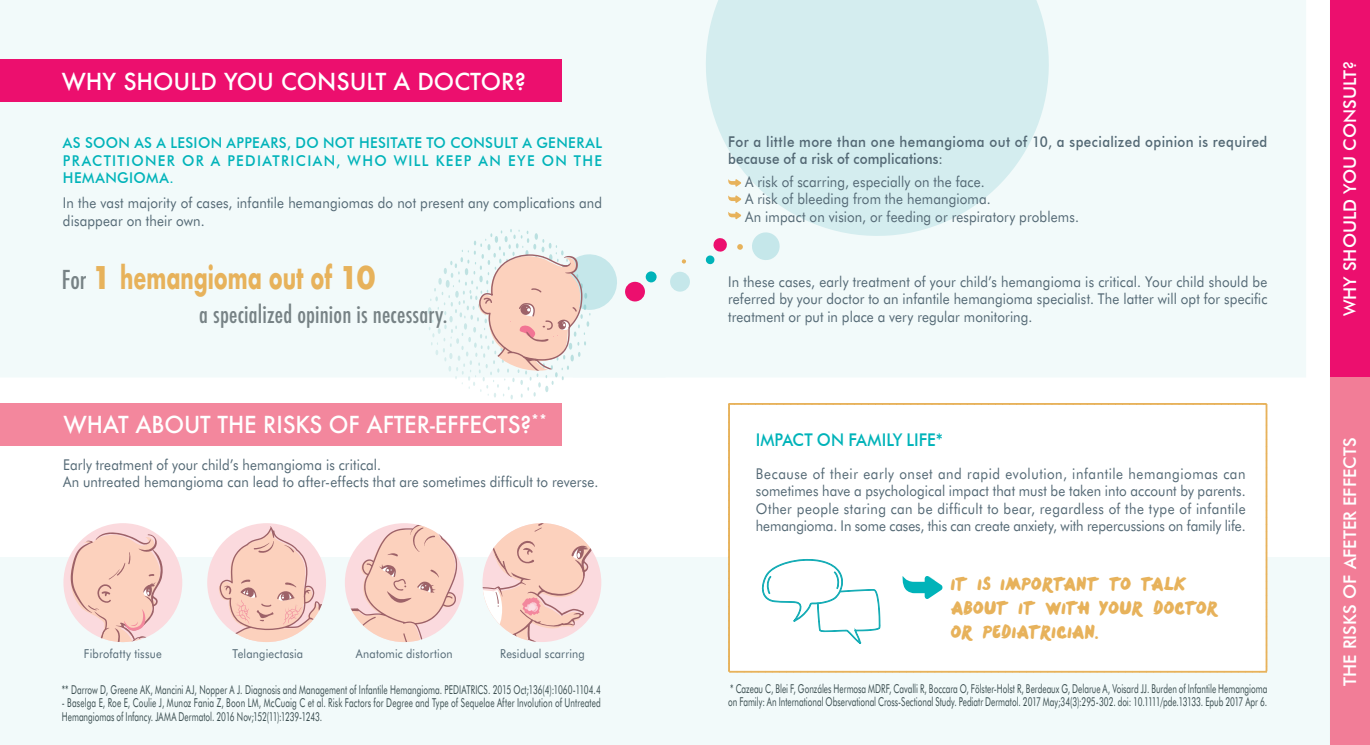
<style>
.page{position:relative;width:1370px;height:745px;background:#fff}
.page>*{position:absolute;margin:0;border:0;box-sizing:border-box;transform-origin:0 0}
.t1{font:700 30.45px "Futura";color:#e7b25b;scale:.9 1}
.t2{font:500 condensed 23.45px "Futura";letter-spacing:.005em;color:#778285;scale:.96 1}
.t3{font:500 22.75px "Futura";letter-spacing:-.005em;color:#fff}
.t4{font:22.57px/23.6px "One Direction";letter-spacing:.005em;color:#e7b25b}
.t5{font:500 17.5px "Futura BT";color:#fff}
.t6{font:500 17.5px "Futura BT";color:#00b3b9;scale:.93 1}
.t7{font:14.88px/17.5px "Futura BT";letter-spacing:.01em;color:#536874;scale:.9 1}
.t8{font:500 14.88px/17.5px "Futura BT";letter-spacing:.09em;color:#00b3b9;text-align:justify;scale:.96 1}
.t9{font:500 14.88px/17.5px "Futura BT";letter-spacing:.025em;color:#536874;scale:.9 1}
.t10{font:12.25px/13.1px "Futura BT";color:#3b4e50;scale:.67 1}
.t11{font:12.25px "Futura BT";letter-spacing:.02em;color:#536874;scale:.9 1}
.s1{font-weight:500;font-stretch:condensed;font-size:25.38px;color:#778285}
</style>
<div class="page">
<div style="left:665px;top:0;width:640px;height:377px;background:#f2fafa"></div>
<div style="left:0;top:0;width:665px;height:377px;background:#f2fafa"></div>
<div style="left:670px;top:271px;width:20px;height:20px;background:#c5e7ea;border-radius:50%"></div>
<div style="left:624px;top:281px;width:21px;height:20px;background:#ec0f6e;border-radius:50%"></div>
<div style="left:645px;top:271px;width:11px;height:11px;background:#00b3b9;border-radius:50%"></div>
<svg style="left:699px;top:0;width:355px;height:242px;fill:#d4edef"></svg>
<div style="left:0;top:557px;width:1330px;height:187px;background:#f2fafa"></div>
<div style="left:0;top:60px;width:561px;height:42px;background:#ec0f6e"></div>
<div style="left:0;top:403px;width:561px;height:42px;background:#f3879d"></div>
<svg style="left:428px;top:229px;width:190px;height:170px"></svg>
<svg style="left:750px;top:231px;width:31px;height:30px"></svg>
<svg style="left:681px;top:259px;width:5px;height:4px"></svg>
<svg style="left:736px;top:243px;width:7px;height:7px"></svg>
<svg style="left:705px;top:237px;width:22px;height:27px"></svg>
<svg style="left:728px;top:403px;width:539px;height:269px"></svg>
<svg style="left:761px;top:559px;width:119px;height:88px"></svg>
<svg style="left:901px;top:574px;width:41px;height:25px"></svg>
<div style="left:1328px;top:0;width:41px;height:744px;background:#231f20;opacity:.25"></div>
<div style="left:1330px;top:0;width:39px;height:744px;background:#ec0f6e"></div>
<div style="left:1330px;top:377px;width:39px;height:367px;background:#f27d97"></div>
<svg style="left:727px;top:179px;width:14px;height:8px"></svg>
<svg style="left:727px;top:195px;width:14px;height:8px"></svg>
<svg style="left:727px;top:211px;width:14px;height:8px"></svg>
<div style="left:63px;top:523px;width:119px;height:118px;background:#fbdade;border-radius:50%"></div>
<svg style="left:69px;top:531px;width:94px;height:110px"></svg>
<svg style="left:207px;top:525px;width:119px;height:116px"></svg>
<svg style="left:345px;top:523px;width:112px;height:118px"></svg>
<svg style="left:482px;top:523px;width:117px;height:118px"></svg>
<h3 class="t3" style="left:62px;top:65px;width:465px">WHY SHOULD YOU CONSULT A DOCTOR?</h3>
<p class="t8" style="left:63px;top:134px;width:563px">AS SOON AS A LESION APPEARS, DO NOT HESITATE TO CONSULT A GENERAL PRACTITIONER OR A PEDIATRICIAN, WHO WILL KEEP AN EYE ON THE HEMANGIOMA.</p>
<p class="t7" style="left:63px;top:194px;width:600px">In the vast majority of cases, infantile hemangiomas do not present any complications and disappear on their own.</p>
<h1 class="t1" style="left:62px;top:255px;width:350px"><span class="s1">For</span> 1 hemangioma out of 10</h1>
<h2 class="t2" style="left:199px;top:299px;width:260px">a specialized opinion is necessary.</h2>
<h3 class="t3" style="left:63px;top:408px;width:485px">WHAT ABOUT THE RISKS OF AFTER-EFFECTS?<sup>**</sup></h3>
<p class="t7" style="left:63px;top:455px;width:596px">Early treatment of your child’s hemangioma is critical.<br>An untreated hemangioma can lead to after-effects that are sometimes difficult to reverse.</p>
<p class="t11" style="left:84px;top:646px;width:88px">Fibrofatty tissue</p>
<p class="t11" style="left:232px;top:646px;width:80px">Telangiectasia</p>
<p class="t11" style="left:356px;top:646px;width:109px">Anatomic distortion</p>
<p class="t11" style="left:500px;top:646px;width:96px">Residual scarring</p>
<p class="t10" style="left:62px;top:682px;width:806px">** Darrow D, Greene AK, Mancini AJ, Nopper A J. Diagnosis and Management of Infantile Hemangioma. PEDIATRICS. 2015 Oct;136(4):1060-1104.4</p>
<p class="t10" style="left:62px;top:696px;width:806px">- Baselga E, Roe E, Coulie J, Munoz Fania Z, Boon LM, McCuaig C et al. Risk Factors for Degree and Type of Sequelae After Involution of Untreated<br>Hemangiomas of Infancy. JAMA Dermatol. 2016 Nov;152(11):1239-1243.</p>
<p class="t9" style="left:728px;top:132px;width:600px">For a little more than one hemangioma out of 10, a specialized opinion is required because of a risk of complications:</p>
<p class="t7" style="left:745px;top:172px;width:372px">A risk of scarring, especially on the face.<br>A risk of bleeding from the hemangioma.<br>An impact on vision, or feeding or respiratory problems.</p>
<p class="t7" style="left:728px;top:272px;width:600px;text-align:justify">In these cases, early treatment of your child’s hemangioma is critical. Your child should be referred by your doctor to an infantile hemangioma specialist. The latter will opt for specific treatment or put in place a very regular monitoring.</p>
<p class="t6" style="left:755px;top:428px;width:203px">IMPACT ON FAMILY LIFE*</p>
<p class="t7" style="left:755px;top:464px;width:545px;text-align:justify">Because of their early onset and rapid evolution, infantile hemangiomas can sometimes have a psychological impact that must be taken into account by parents.<br>Other people staring can be difficult to bear, regardless of the type of infantile hemangioma. In some cases, this can create anxiety, with repercussions on family life.</p>
<h3 class="t4" style="left:950px;top:572px;width:269px">IT IS IMPORTANT TO TALK<br>ABOUT IT WITH YOUR DOCTOR<br>OR PEDIATRICIAN.</h3>
<p class="t10" style="left:728px;top:681px;width:806px">* Cazeau C, Blei F, Gonzáles Hermosa MDRF, Cavalli R, Boccara O, Fölster-Holst R, Berdeaux G, Delarue A, Voisard JJ. Burden of Infantile Hemangioma on Family: An International Observational Cross-Sectional Study. Pediatr Dermatol. 2017 May;34(3):295-302. doi: 10.1111/pde.13133. Epub 2017 Apr 6.</p>
<p class="t5" style="left:1338px;top:316px;width:257px;rotate:-90deg">WHY SHOULD YOU CONSULT?</p>
<p class="t5" style="left:1338px;top:685px;width:249px;rotate:-90deg">THE RISKS OF AFETER EFFECTS</p>
</div>
